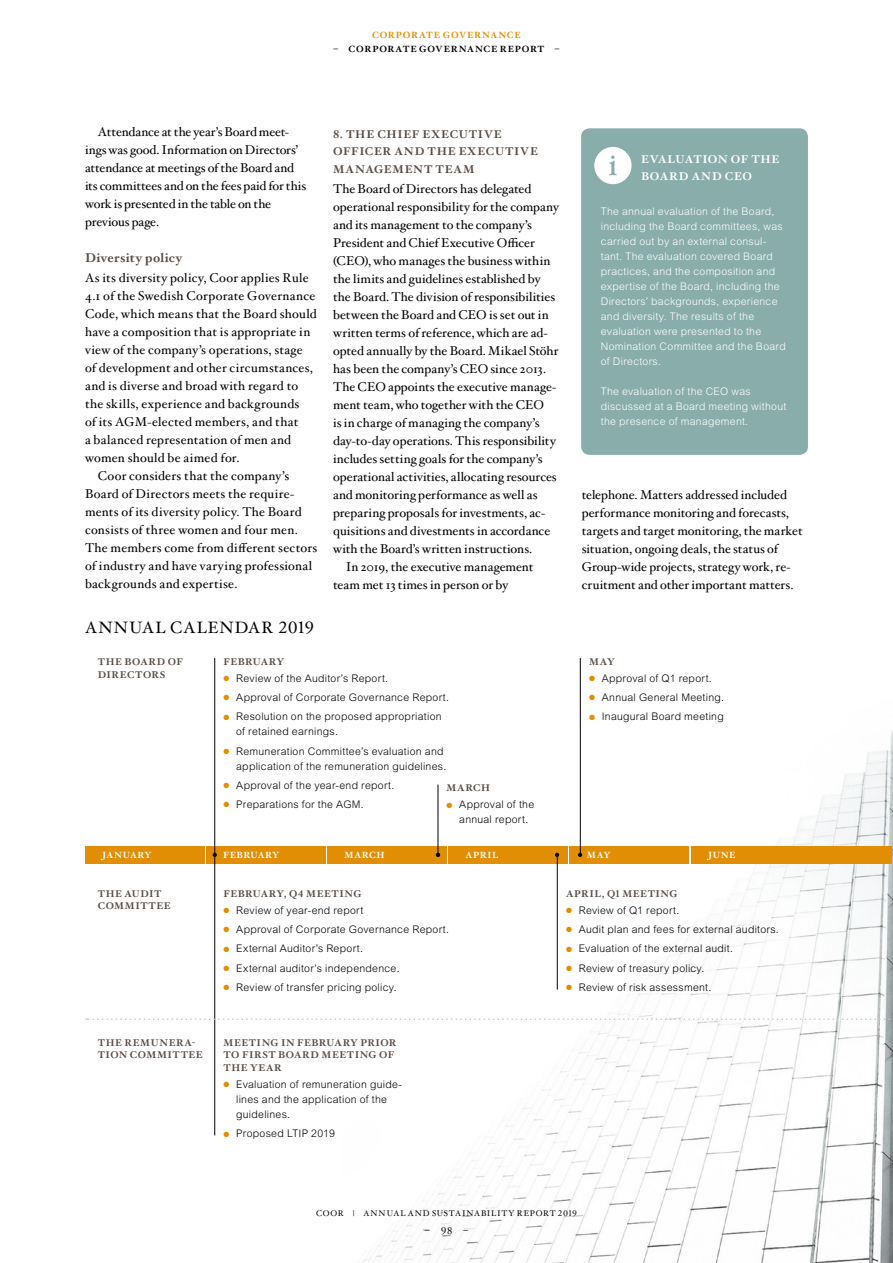
<style>
.page{position:relative;width:893px;height:1263px;background:#fff}
.page>*{position:absolute;margin:0;border:0;box-sizing:border-box;transform-origin:0 0}
.Faktaruta_rubrik{font:16.5px "Hoefler Txt";letter-spacing:.06em;color:#000}
.Bröd{font:12.75px/18px "Hoefler Txt";letter-spacing:.01em;color:#000}
.Bröd_indrag{font:12.75px/18px "Hoefler Txt";letter-spacing:.005em;color:#000}
.Mellanrubrik_2{font:700 12.75px "Hoefler Txt";letter-spacing:.03em;color:#584b44}
.Mellanrubrik_1{font:700 11.25px/17.2px "Hoefler Txt";letter-spacing:.065em;color:#584b44}
.Case_ruta_rubrik{font:700 11.25px/17.2px "Hoefler Txt";letter-spacing:.055em;color:#fff}
.t1{font:300 10.5px/15px "Arial MT Std";letter-spacing:.025em;color:#000}
.Fakta_bröd{font:300 10.5px/15px "Arial MT Std";letter-spacing:.025em;color:#fff}
.Diagramrubrik{font:700 9.75px/12.8px "Hoefler Txt";letter-spacing:.055em;color:#584b44}
.Diagramrubrik-2{font:700 9.75px "Hoefler Txt";letter-spacing:.035em;color:#584b44}
.t2{font:9.75px "Hoefler Txt";color:#000}
.t3{font:700 9px "Hoefler Txt";letter-spacing:.08em;color:#000}
.Diagramrubrik-3{font:700 9px "Hoefler Txt";letter-spacing:.055em;color:#fff}
.t4{font:700 9px "Hoefler Txt";letter-spacing:.08em;color:#e28e04}
.Diagramrubrik-4{font:700 9px "Hoefler Txt";letter-spacing:.035em;color:#fff}
.t5{font:8.25px "Hoefler Txt";letter-spacing:.085em;color:#000}
.s1{color:#e28e04}
</style>
<div class="page">
<img style="left:341px;top:449px;width:552px;height:814px">
<div style="left:85px;top:846px;width:119px;height:17px;background:#e28e04"></div>
<div style="left:206px;top:846px;width:119px;height:17px;background:#e28e04"></div>
<div style="left:327px;top:846px;width:119px;height:17px;background:#e28e04"></div>
<div style="left:449px;top:846px;width:119px;height:17px;background:#e28e04"></div>
<div style="left:570px;top:846px;width:119px;height:17px;background:#e28e04"></div>
<div style="left:691px;top:846px;width:201px;height:17px;background:#e28e04"></div>
<hr style="left:214px;top:658px;width:1px;height:197px;background:#000">
<svg style="left:213px;top:853px;width:4px;height:4px"></svg>
<hr style="left:214px;top:855px;width:1px;height:280px;background:#000">
<hr style="left:557px;top:855px;width:1px;height:134px;background:#000">
<hr style="left:580px;top:658px;width:1px;height:197px;background:#000">
<svg style="left:555px;top:853px;width:4px;height:4px"></svg>
<svg style="left:578px;top:853px;width:4px;height:4px"></svg>
<hr style="left:438px;top:784px;width:1px;height:71px;background:#000">
<svg style="left:436px;top:853px;width:4px;height:4px"></svg>
<svg style="left:86px;top:1018px;width:807px;height:2px"></svg>
<div style="left:581px;top:128px;width:227px;height:327px;background:#88adab;border-radius:9px"></div>
<div style="left:594px;top:147px;width:38px;height:37px;background:#fff;border-radius:50%"></div>
<svg style="left:609px;top:155px;width:8px;height:20px"></svg>
<p class="t4" style="left:372px;top:28px;width:150px">CORPORATE GOVERNANCE</p>
<p class="t3" style="left:333px;top:42px;width:228px">– CORPORATE GOVERNANCE REPORT –</p>
<p class="Bröd_indrag" style="left:85px;top:122px;width:223px;text-indent:13px">Attendance at the year’s Board meet&shy;ings was good. Information on Directors’ attendance at meetings of the Board and its committees and on the fees paid for this work is presented in the table on the previous page.</p>
<p class="Mellanrubrik_2" style="left:85px;top:248px;width:99px">Diversity policy</p>
<p class="Bröd" style="left:85px;top:268px;width:233px">As its diversity policy, Coor applies Rule 4.1 of the Swedish Corporate Governance Code, which means that the Board should have a composition that is appropriate in view of the company’s operations, stage of development and other circumstances, and is diverse and broad with regard to the skills, experience and backgrounds<br>of its AGM-elected members, and that<br>a balanced representation of men and women should be aimed for.</p>
<p class="Bröd_indrag" style="left:85px;top:466px;width:234px;text-indent:13px">Coor considers that the company’s Board of Directors meets the require&shy;ments of its diversity policy. The Board consists of three women and four men.<br>The members come from different sectors of industry and have varying professional backgrounds and expertise.</p>
<p class="Mellanrubrik_1" style="left:333px;top:125px;width:206px">8. THE CHIEF EXECUTIVE<br>OFFICER AND THE EXECUTIVE<br>MANAGEMENT TEAM</p>
<p class="Bröd" style="left:333px;top:179px;width:227px">The Board of Directors has delegated operational responsibility for the company and its management to the company’s President and Chief Executive Officer (CEO), who manages the business within the limits and guidelines established by the Board. The division of responsibilities between the Board and CEO is set out in written terms of reference, which are ad&shy;opted annually by the Board. Mikael Stöhr has been the company’s CEO since 2013.<br>The CEO appoints the executive manage&shy;ment team, who together with the CEO<br>is in charge of managing the company’s day-to-day operations. This responsibility includes setting goals for the company’s operational activities, allocating resources and monitoring performance as well as preparing proposals for investments, ac&shy;quisitions and divestments in accordance with the Board’s written instructions.</p>
<p class="Bröd_indrag" style="left:333px;top:557px;width:202px;text-indent:13px">In 2019, the executive management team met 13 times in person or by</p>
<p class="Faktaruta_rubrik" style="left:85px;top:616px;width:231px">ANNUAL CALENDAR 2019</p>
<p class="Diagramrubrik" style="left:98px;top:655px;width:87px">THE BOARD OF<br>DIRECTORS</p>
<p class="Diagramrubrik-2" style="left:223px;top:654px;width:62px">FEBRUARY</p>
<p class="t1" style="left:223px;top:671px;width:166px"><span class="s1">●</span> Review of the Auditor’s Report.</p>
<p class="t1" style="left:223px;top:690px;width:227px"><span class="s1">●</span> Approval of Corporate Governance Report.</p>
<p class="t1" style="left:236px;top:709px;width:207px;text-indent:-13px"><span class="s1">●</span> Resolution on the proposed appropriation of retained earnings.</p>
<p class="t1" style="left:223px;top:743px;width:224px;text-align:right"><span class="s1">●</span> Remuneration Committee’s evaluation and application of the remuneration guidelines.</p>
<p class="t1" style="left:223px;top:778px;width:172px"><span class="s1">●</span> Approval of the year-end report.</p>
<p class="t1" style="left:223px;top:797px;width:142px"><span class="s1">●</span> Preparations for the AGM.</p>
<p class="Diagramrubrik" style="left:446px;top:781px;width:45px">MARCH</p>
<p class="t1" style="left:459px;top:797px;width:76px;text-indent:-13px"><span class="s1">●</span> Approval of the annual report.</p>
<p class="Case_ruta_rubrik" style="left:641px;top:150px;width:140px">EVALUATION OF THE<br>BOARD AND CEO</p>
<p class="Fakta_bröd" style="left:601px;top:204px;width:186px">The annual evaluation of the Board, including the Board committees, was carried out by an external consul&shy;tant. The evaluation covered Board practices, and the composition and expertise of the Board, including the Directors’ backgrounds, experience and diversity. The results of the evaluation were presented to the Nomination Committee and the Board of Directors.</p>
<p class="Fakta_bröd" style="left:601px;top:384px;width:187px">The evaluation of the CEO was discussed at a Board meeting without the presence of management.</p>
<p class="Bröd_indrag" style="left:582px;top:485px;width:222px">telephone. Matters addressed included performance monitoring and forecasts, targets and target monitoring, the market situation, ongoing deals, the status of Group-wide projects, strategy work, re&shy;cruitment and other important matters.</p>
<p class="Diagramrubrik" style="left:589px;top:655px;width:27px">MAY</p>
<p class="t1" style="left:589px;top:671px;width:124px"><span class="s1">●</span> Approval of Q1 report.</p>
<p class="t1" style="left:589px;top:690px;width:137px"><span class="s1">●</span> Annual General Meeting.</p>
<p class="t1" style="left:589px;top:709px;width:136px"><span class="s1">●</span> Inaugural Board meeting</p>
<p class="Diagramrubrik-3" style="left:102px;top:848px;width:51px">JANUARY</p>
<p class="Diagramrubrik-4" style="left:223px;top:848px;width:58px">FEBRUARY</p>
<p class="Diagramrubrik-3" style="left:344px;top:848px;width:42px">MARCH</p>
<p class="Diagramrubrik-3" style="left:466px;top:848px;width:34px">APRIL</p>
<p class="Diagramrubrik-3" style="left:587px;top:848px;width:25px">MAY</p>
<p class="Diagramrubrik-3" style="left:708px;top:848px;width:29px">JUNE</p>
<p class="Diagramrubrik" style="left:98px;top:886px;width:74px">THE AUDIT<br>COMMITTEE</p>
<p class="Diagramrubrik" style="left:98px;top:1035px;width:106px">THE REMUNERA-<br>TION COMMITTEE</p>
<p class="Diagramrubrik" style="left:223px;top:886px;width:139px">FEBRUARY, Q4 MEETING</p>
<p class="t1" style="left:223px;top:902px;width:141px"><span class="s1">●</span> Review of year-end report</p>
<p class="t1" style="left:223px;top:922px;width:227px"><span class="s1">●</span> Approval of Corporate Governance Report.</p>
<p class="t1" style="left:223px;top:941px;width:141px"><span class="s1">●</span> External Auditor’s Report.</p>
<p class="t1" style="left:223px;top:960px;width:178px"><span class="s1">●</span> External auditor’s independence.</p>
<p class="t1" style="left:223px;top:980px;width:175px"><span class="s1">●</span> Review of transfer pricing policy.</p>
<p class="Diagramrubrik" style="left:223px;top:1035px;width:174px">MEETING IN FEBRUARY PRIOR<br>TO FIRST BOARD MEETING OF<br>THE YEAR</p>
<p class="t1" style="left:236px;top:1077px;width:167px;text-indent:-13px"><span class="s1">●</span> Evaluation of remuneration guide&shy;lines and the application of the guidelines.</p>
<p class="t1" style="left:223px;top:1126px;width:113px"><span class="s1">●</span> Proposed LTIP 2019</p>
<p class="Diagramrubrik" style="left:566px;top:886px;width:113px">APRIL, Q1 MEETING</p>
<p class="t1" style="left:566px;top:902px;width:115px"><span class="s1">●</span> Review of Q1 report.</p>
<p class="t1" style="left:566px;top:922px;width:214px"><span class="s1">●</span> Audit plan and fees for external auditors.</p>
<p class="t1" style="left:566px;top:941px;width:169px"><span class="s1">●</span> Evaluation of the external audit.</p>
<p class="t1" style="left:566px;top:960px;width:140px"><span class="s1">●</span> Review of treasury policy.</p>
<p class="t1" style="left:566px;top:980px;width:147px"><span class="s1">●</span> Review of risk assessment.</p>
<p class="t5" style="left:316px;top:1207px;width:262px">COOR | ANNUAL AND SUSTAINABILITY REPORT 2019</p>
<p class="t2" style="left:424px;top:1223px;width:45px">– 98 –</p>
</div>
